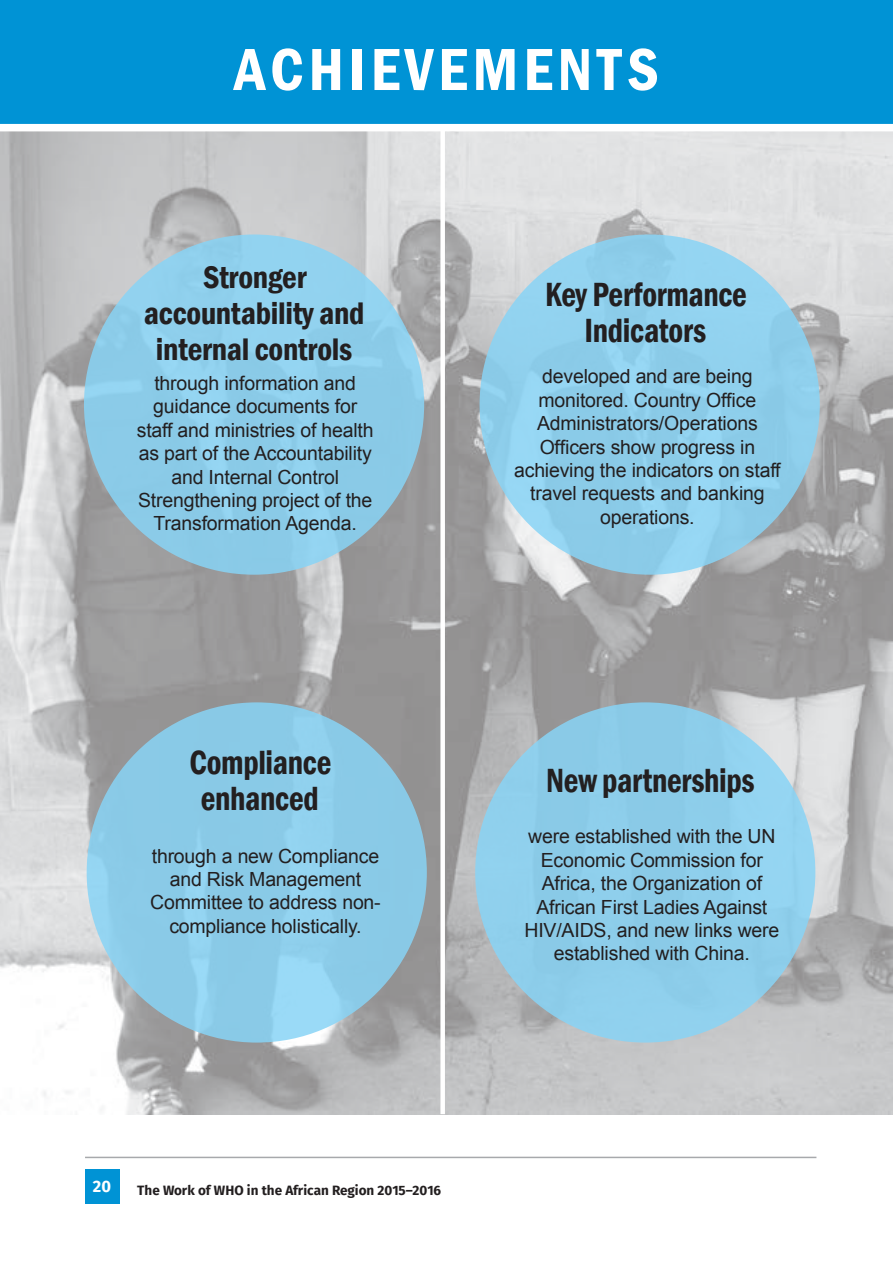
<style>
.page{position:relative;width:893px;height:1263px;background:#fff}
.page>*{position:absolute;margin:0;border:0;box-sizing:border-box;transform-origin:0 0}
.t1{font:600 condensed 61.5px "Franklin Gothic";letter-spacing:.08em;color:#fff}
.t2{font:600 condensed 34.5px/36px "Franklin Gothic";letter-spacing:-.01em;color:#231f20;text-align:center;scale:.93 1}
.t3{font:600 condensed 32.1px/36px "Franklin Gothic";letter-spacing:-.01em;color:#231f20;text-align:center}
.t4{font:19.5px/23.4px "Arial";letter-spacing:-.01em;color:#231f20;text-align:center}
.t5{font:700 16.5px "Fira Sans";color:#fff}
.t6{font:700 13.5px "Fira Sans";color:#231f20}
</style>
<div class="page">
<hr style="left:85px;top:1157px;width:731px;height:1px;background:#a7a9ac">
<div style="left:85px;top:1169px;width:34px;height:34px;background:#0093d5"></div>
<img style="left:0;top:131px;width:893px;height:983px">
<div style="left:84px;top:234px;width:340px;height:341px;background:#8bcbe8;border-radius:50%"></div>
<div style="left:480px;top:234px;width:340px;height:341px;background:#8eceeb;border-radius:50%"></div>
<div style="left:87px;top:702px;width:340px;height:340px;background:#8acae7;border-radius:50%"></div>
<div style="left:475px;top:702px;width:340px;height:340px;background:#8dceeb;border-radius:50%"></div>
<div style="left:0;top:0;width:893px;height:131px;background:#0093d5"></div>
<div style="left:0;top:124px;width:893px;height:7px;background:#fff"></div>
<div style="left:440px;top:125px;width:5px;height:989px;background:#fff"></div>
<h1 class="t1" style="left:234px;top:28px;width:426px">ACHIEVEMENTS</h1>
<h3 class="t3" style="left:144px;top:259px;width:222px">Stronger accountability and internal controls</h3>
<h2 class="t2" style="left:545px;top:276px;width:219px">Key Performance<br>Indicators</h2>
<p class="t4" style="left:137px;top:372px;width:238px">through information and guidance documents for staff and ministries of health as part of the Accountability and Internal Control<br>Strengthening project of the<br>Transformation Agenda.</p>
<p class="t4" style="left:514px;top:365px;width:268px">developed and are being monitored. Country Office<br>Administrators/Operations<br>Officers show progress in achieving the indicators on staff travel requests and banking operations.</p>
<h2 class="t2" style="left:190px;top:744px;width:154px">Compliance enhanced</h2>
<p class="t4" style="left:150px;top:844px;width:232px">through a new Compliance and Risk Management<br>Committee to address non&shy;compliance holistically.</p>
<h2 class="t2" style="left:546px;top:762px;width:226px">New partnerships</h2>
<p class="t4" style="left:524px;top:825px;width:256px">were established with the UN<br>Economic Commission for<br>Africa, the Organization of<br>African First Ladies Against<br>HIV/AIDS, and new links were established with China.</p>
<p class="t5" style="left:93px;top:1175px;width:20px">20</p>
<p class="t6" style="left:137px;top:1180px;width:305px">The Work of WHO in the African Region 2015–2016</p>
</div>
